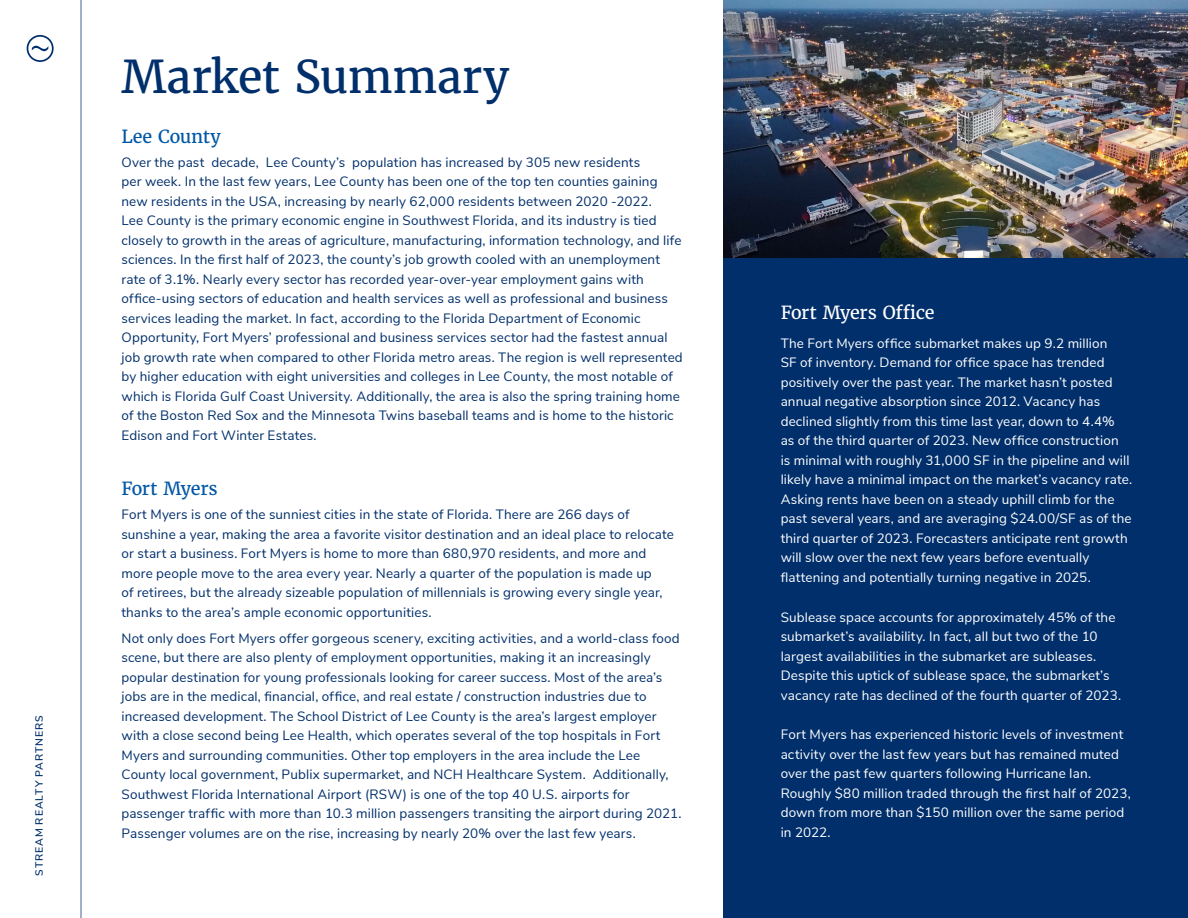
<style>
.page{position:relative;width:1188px;height:918px;background:#fff}
.page>*{position:absolute;margin:0;border:0;box-sizing:border-box;transform-origin:0 0}
.t1{font:45px "Merriweather";letter-spacing:-.015em;color:#002f6b}
.t2{font:18px "Merriweather";letter-spacing:-.01em;color:#0157a7}
.t3{font:18px "Merriweather";letter-spacing:-.01em;color:#fff}
.t4{font:13.5px/19.5px "Nunito Sans";letter-spacing:.01em;color:#002f6b}
.t5{font:13.5px/19.5px "Nunito Sans";letter-spacing:.01em;color:#fff}
.t6{font:600 10.5px "Nunito Sans";letter-spacing:.085em;color:#002f6b}
</style>
<div class="page">
<div style="left:724px;top:0;width:464px;height:918px;background:#002f6b"></div>
<img style="left:724px;top:0;width:464px;height:258px">
<hr style="left:80px;top:0;width:2px;height:918px;background:#002f6b">
<svg style="left:27px;top:35px;width:27px;height:27px"></svg>
<p class="t6" style="left:31px;top:876px;width:162px;rotate:-90deg">STREAM REALTY PARTNERS</p>
<p class="t1" style="left:122px;top:48px;width:390px">Market Summary</p>
<p class="t2" style="left:122px;top:125px;width:101px">Lee County</p>
<p class="t4" style="left:122px;top:151px;width:563px">Over the past decade, Lee County’s population has increased by 305 new residents<br>per week. In the last few years, Lee County has been one of the top ten counties gaining new residents in the USA, increasing by nearly 62,000 residents between 2020 -2022.<br>Lee County is the primary economic engine in Southwest Florida, and its industry is tied closely to growth in the areas of agriculture, manufacturing, information technology, and life sciences. In the first half of 2023, the county’s job growth cooled with an unemployment rate of 3.1%. Nearly every sector has recorded year-over-year employment gains with office-using sectors of education and health services as well as professional and business services leading the market. In fact, according to the Florida Department of Economic Opportunity, Fort Myers’ professional and business services sector had the fastest annual job growth rate when compared to other Florida metro areas. The region is well represented by higher education with eight universities and colleges in Lee County, the most notable of which is Florida Gulf Coast University. Additionally, the area is also the spring training home of the Boston Red Sox and the Minnesota Twins baseball teams and is home to the historic Edison and Fort Winter Estates.</p>
<p class="t2" style="left:122px;top:477px;width:98px">Fort Myers</p>
<p class="t4" style="left:122px;top:504px;width:554px">Fort Myers is one of the sunniest cities in the state of Florida. There are 266 days of sunshine a year, making the area a favorite visitor destination and an ideal place to relocate or start a business. Fort Myers is home to more than 680,970 residents, and more and more people move to the area every year. Nearly a quarter of the population is made up<br>of retirees, but the already sizeable population of millennials is growing every single year, thanks to the area’s ample economic opportunities.</p>
<p class="t4" style="left:122px;top:627px;width:562px">Not only does Fort Myers offer gorgeous scenery, exciting activities, and a world-class food scene, but there are also plenty of employment opportunities, making it an increasingly popular destination for young professionals looking for career success. Most of the area’s jobs are in the medical, financial, office, and real estate / construction industries due to increased development. The School District of Lee County is the area’s largest employer with a close second being Lee Health, which operates several of the top hospitals in Fort Myers and surrounding communities. Other top employers in the area include the Lee County local government, Publix supermarket, and NCH Healthcare System. Additionally, Southwest Florida International Airport (RSW) is one of the top 40 U.S. airports for passenger traffic with more than 10.3 million passengers transiting the airport during 2021.<br>Passenger volumes are on the rise, increasing by nearly 20% over the last few years.</p>
<p class="t3" style="left:781px;top:301px;width:155px">Fort Myers Office</p>
<p class="t5" style="left:781px;top:333px;width:353px">The Fort Myers office submarket makes up 9.2 million<br>SF of inventory. Demand for office space has trended positively over the past year. The market hasn’t posted annual negative absorption since 2012. Vacancy has declined slightly from this time last year, down to 4.4%<br>as of the third quarter of 2023. New office construction<br>is minimal with roughly 31,000 SF in the pipeline and will likely have a minimal impact on the market’s vacancy rate.<br>Asking rents have been on a steady uphill climb for the past several years, and are averaging $24.00/SF as of the third quarter of 2023. Forecasters anticipate rent growth will slow over the next few years before eventually flattening and potentially turning negative in 2025.</p>
<p class="t5" style="left:781px;top:606px;width:342px">Sublease space accounts for approximately 45% of the submarket’s availability. In fact, all but two of the 10 largest availabilities in the submarket are subleases.<br>Despite this uptick of sublease space, the submarket’s vacancy rate has declined of the fourth quarter of 2023.</p>
<p class="t5" style="left:781px;top:724px;width:352px">Fort Myers has experienced historic levels of investment activity over the last few years but has remained muted over the past few quarters following Hurricane Ian.<br>Roughly $80 million traded through the first half of 2023, down from more than $150 million over the same period in 2022.</p>
</div>
